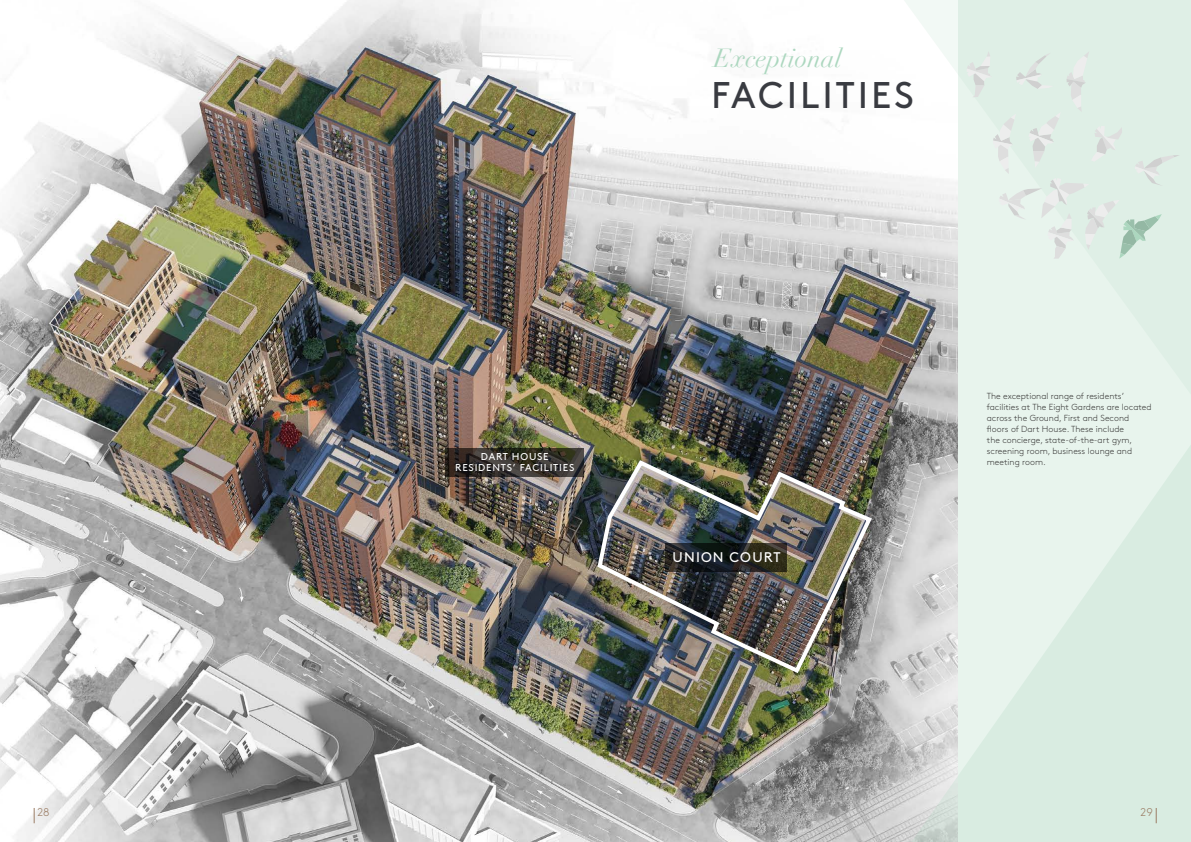
<style>
.page{position:relative;width:1191px;height:842px;background:#fff}
.page>*{position:absolute;margin:0;border:0;box-sizing:border-box;transform-origin:0 0}
.t1{font:37.1px "Brown Pro";letter-spacing:.08em;color:#393b41}
.t2{font:italic 25.5px "Didot";color:#acd7bf}
.t3{font:14px "Brown Pro";letter-spacing:.08em;color:#fff}
.t4{font:300 11.2px "Brown Pro";color:#9b7d65}
.t5{font:10px/11px "Brown Pro";letter-spacing:.08em;color:#fff;text-align:center}
.t6{font:300 8.8px/11px "Brown Pro";color:#3c3c3b}
</style>
<div class="page">
<img style="left:0;top:0;width:905px;height:842px">
<img style="left:594px;top:458px;width:280px;height:218px">
<svg style="left:905px;top:406px;width:286px;height:436px;background:#dce9e1"></svg>
<svg style="left:897px;top:0;width:294px;height:406px"></svg>
<svg style="left:666px;top:543px;width:121px;height:28px;background:#212320"></svg>
<svg style="left:966px;top:51px;width:225px;height:224px;background:#e0ede6"></svg>
<svg style="left:445px;top:448px;width:139px;height:29px;background:#332f29"></svg>
<svg style="left:34px;top:808px;width:1px;height:15px"></svg>
<svg style="left:1156px;top:808px;width:1px;height:15px"></svg>
<h2 class="t2" style="left:714px;top:42px;width:130px">Exceptional</h2>
<h1 class="t1" style="left:711px;top:66px;width:204px">FACILITIES</h1>
<p class="t5" style="left:455px;top:450px;width:121px">DART HOUSE<br>RESIDENTS’ FACILITIES</p>
<h3 class="t3" style="left:672px;top:547px;width:109px">UNION COURT</h3>
<p class="t6" style="left:986px;top:390px;width:166px">The exceptional range of residents’ facilities at The Eight Gardens are located across the Ground, First and Second floors of Dart House. These include<br>the concierge, state-of-the-art gym, screening room, business lounge and meeting room.</p>
<p class="t4" style="left:38px;top:804px;width:14px">28</p>
<p class="t4" style="left:1140px;top:804px;width:14px">29</p>
</div>
